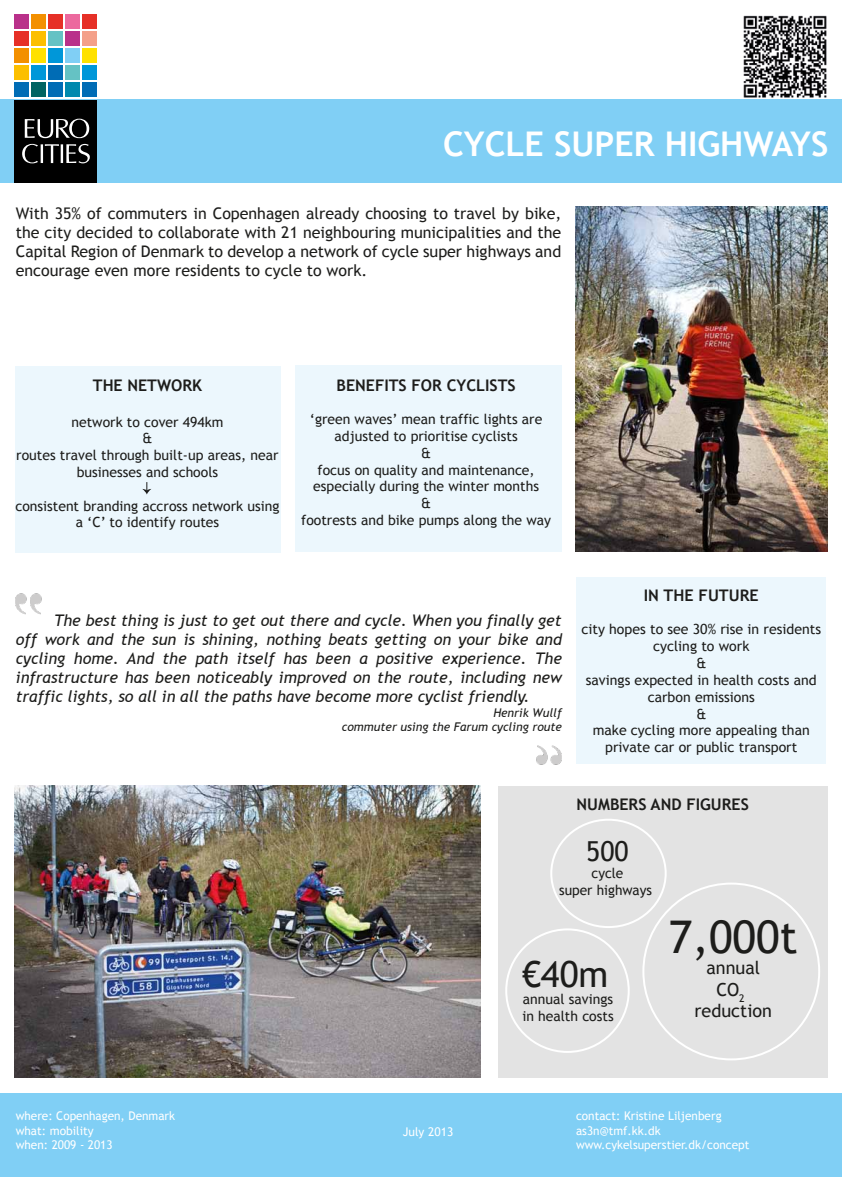
<style>
.page{position:relative;width:842px;height:1191px;background:#fff}
.page>*{position:absolute;margin:0;border:0;box-sizing:border-box;transform-origin:0 0}
.t1{font:45px "Trebuchet MS";color:#1d1d1b}
.t2{font:36px "Trebuchet MS";color:#1d1d1b}
.t3{font:700 34px "Trebuchet MS";color:#fff}
.t4{font:27.5px "Trebuchet MS";color:#1d1d1b}
.t5{font:18px/21.6px "Trebuchet MS";color:#1d1d1b;text-align:center}
.t6{font:italic 16px/19.2px "Trebuchet MS";color:#1d1d1b;text-align:justify}
.t7{font:16px/19.2px "Trebuchet MS";color:#1d1d1b;text-align:justify}
.t8{font:700 16px "Trebuchet MS";color:#1d1d1b}
.t9{font:14px/16.8px "Trebuchet MS";color:#1d1d1b;text-align:center}
.t10{font:12px/14.4px "Trebuchet MS";color:#fff}
.t11{font:italic 12px/14.4px "Trebuchet MS";color:#1d1d1b;text-align:right}
</style>
<div class="page">
<div style="left:0;top:1093px;width:842px;height:83px;background:#80cff5"></div>
<div style="left:498px;top:785px;width:329px;height:292px;background:#e3e3e3"></div>
<div style="left:576px;top:577px;width:249px;height:187px;background:#ecf7fd"></div>
<div style="left:15px;top:366px;width:265px;height:187px;background:#ecf7fd"></div>
<div style="left:295px;top:366px;width:266px;height:186px;background:#ecf7fd"></div>
<div style="left:0;top:99px;width:842px;height:84px;background:#80cff5"></div>
<div style="left:82px;top:83px;width:15px;height:14px;background:#006cb5"></div>
<div style="left:82px;top:66px;width:15px;height:14px;background:#0097d9"></div>
<div style="left:82px;top:49px;width:15px;height:14px;background:#ffe100"></div>
<div style="left:82px;top:32px;width:15px;height:14px;background:#f4a089"></div>
<div style="left:82px;top:15px;width:15px;height:14px;background:#e63027"></div>
<div style="left:65px;top:83px;width:14px;height:14px;background:#0089ae"></div>
<div style="left:65px;top:66px;width:14px;height:14px;background:#65c2c4"></div>
<div style="left:65px;top:49px;width:14px;height:14px;background:#80cff5"></div>
<div style="left:65px;top:32px;width:14px;height:14px;background:#b9318a"></div>
<div style="left:65px;top:15px;width:14px;height:14px;background:#ec699e"></div>
<div style="left:48px;top:83px;width:14px;height:14px;background:#006cb5"></div>
<div style="left:48px;top:66px;width:14px;height:14px;background:#006cb5"></div>
<div style="left:48px;top:49px;width:14px;height:14px;background:#0097d9"></div>
<div style="left:48px;top:32px;width:14px;height:14px;background:#65c2c4"></div>
<div style="left:48px;top:15px;width:14px;height:14px;background:#e63027"></div>
<div style="left:31px;top:83px;width:14px;height:14px;background:#006462"></div>
<div style="left:31px;top:66px;width:14px;height:14px;background:#0097d9"></div>
<div style="left:31px;top:49px;width:14px;height:14px;background:#ffe100"></div>
<div style="left:31px;top:32px;width:14px;height:14px;background:#fcbf00"></div>
<div style="left:31px;top:15px;width:14px;height:14px;background:#f39000"></div>
<div style="left:14px;top:83px;width:14px;height:14px;background:#006cb5"></div>
<div style="left:14px;top:66px;width:14px;height:14px;background:#fcbf00"></div>
<div style="left:14px;top:49px;width:14px;height:14px;background:#f39000"></div>
<div style="left:14px;top:32px;width:14px;height:14px;background:#e63027"></div>
<div style="left:14px;top:15px;width:14px;height:14px;background:#b9318a"></div>
<div style="left:14px;top:100px;width:83px;height:82px;background:#000"></div>
<svg style="left:25px;top:119px;width:64px;height:19px"></svg>
<svg style="left:22px;top:144px;width:68px;height:20px"></svg>
<div style="left:550px;top:818px;width:117px;height:110px;border:2px solid #fff;border-radius:50%"></div>
<img style="left:15px;top:593px;width:27px;height:22px">
<img style="left:536px;top:745px;width:25px;height:20px">
<svg style="left:142px;top:482px;width:9px;height:12px"></svg>
<img style="left:743px;top:15px;width:84px;height:83px">
<img style="left:575px;top:207px;width:253px;height:344px">
<img style="left:15px;top:785px;width:465px;height:292px">
<h3 class="t3" style="left:443px;top:123px;width:387px">CYCLE SUPER HIGHWAYS</h3>
<p class="t7" style="left:16px;top:203px;width:547px">With 35% of commuters in Copenhagen already choosing to travel by bike, the city decided to collaborate with 21 neighbouring municipalities and the Capital Region of Denmark to develop a network of cycle super highways and encourage even more residents to cycle to work.</p>
<p class="t8" style="left:93px;top:375px;width:111px">THE NETWORK</p>
<p class="t9" style="left:16px;top:413px;width:264px">network to cover 494km<br>&amp;<br>routes travel through built-up areas, near businesses and schools</p>
<p class="t9" style="left:15px;top:497px;width:266px">consistent branding accross network using a ‘C’ to identify routes</p>
<p class="t8" style="left:337px;top:375px;width:180px">BENEFITS FOR CYCLISTS</p>
<p class="t9" style="left:301px;top:411px;width:251px">‘green waves’ mean traffic lights are adjusted to prioritise cyclists<br>&amp;<br>focus on quality and maintenance, especially during the winter months<br>&amp;<br>footrests and bike pumps along the way</p>
<p class="t6" style="left:16px;top:610px;width:548px;text-indent:38px">The best thing is just to get out there and cycle. When you finally get off work and the sun is shining, nothing beats getting on your bike and cycling home. And the path itself has been a positive experience. The infrastructure has been noticeably improved on the route, including new traffic lights, so all in all the paths have become more cyclist friendly.</p>
<p class="t11" style="left:342px;top:705px;width:222px">Henrik Wullf<br>commuter using the Farum cycling route</p>
<p class="t8" style="left:644px;top:585px;width:116px">IN THE FUTURE</p>
<p class="t9" style="left:581px;top:621px;width:241px">city hopes to see 30% rise in residents cycling to work<br>&amp;<br>savings expected in health costs and carbon emissions<br>&amp;<br>make cycling more appealing than private car or public transport</p>
<p class="t8" style="left:577px;top:794px;width:174px">NUMBERS AND FIGURES</p>
<h3 class="t4" style="left:586px;top:835px;width:44px">500</h3>
<p class="t9" style="left:559px;top:865px;width:94px">cycle<br>super highways</p>
<h2 class="t2" style="left:522px;top:953px;width:88px">€40m</h2>
<p class="t9" style="left:522px;top:990px;width:93px;text-align:left">annual savings in health costs</p>
<h1 class="t1" style="left:669px;top:910px;width:130px">7,000t</h1>
<p class="t5" style="left:695px;top:957px;width:79px">annual<br>CO<sub>2 </sub>reduction</p>
<p class="t10" style="left:16px;top:1109px;width:161px">where: Copenhagen, Denmark what: mobility<br>when: 2009 - 2013</p>
<p class="t10" style="left:576px;top:1109px;width:175px">contact: Kristine Liljenberg as3n@tmf.kk.dk www.cykelsuperstier.dk/concept</p>
<p class="t10" style="left:403px;top:1124px;width:52px">July 2013</p>
</div>
